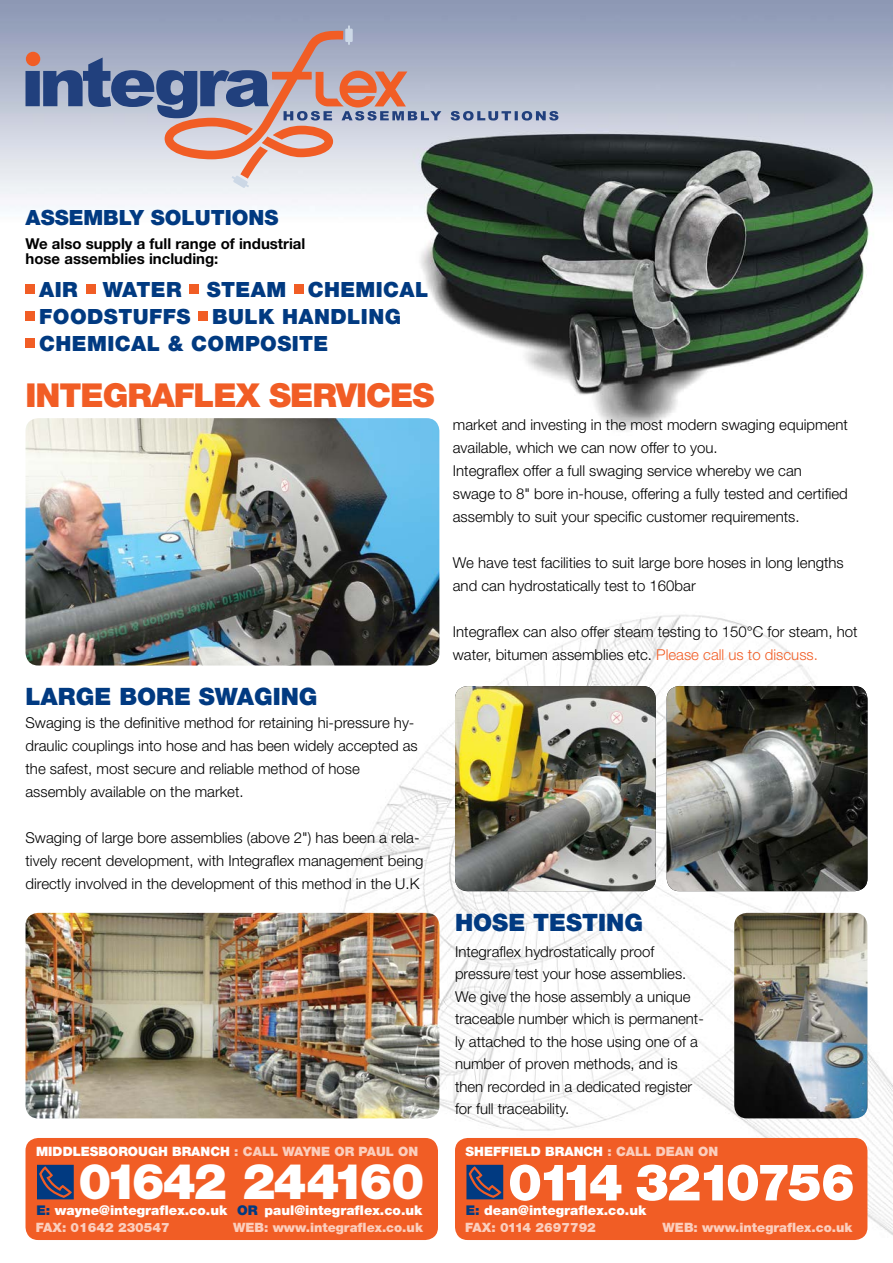
<style>
.page{position:relative;width:893px;height:1263px;background:#fff}
.page>*{position:absolute;margin:0;border:0;box-sizing:border-box;transform-origin:0 0}
.t1{font:900 51px "Helvetica Neue LT";letter-spacing:-.06em;color:#fff}
.t2{font:900 49.35px "Helvetica Neue LT";letter-spacing:-.04em;color:#fff}
.t3{font:900 33px "Helvetica Neue LT";letter-spacing:-.03em;color:#f15d25}
.t4{font:900 24px "Helvetica Neue LT";color:#013a81}
.t5{font:900 21px/27px "Helvetica Neue LT";letter-spacing:.02em;color:#013a81}
.t6{font:900 21px "Helvetica Neue LT";color:#013a81}
.t7{font:300 15px/23px "Helvetica Neue LT";color:#000}
.t8{font:700 15px/15px "Helvetica Neue LT";color:#000}
.t9{font:900 13.35px "Helvetica Neue LT";color:#fff}
.t10{font:900 12.9px "Helvetica Neue LT";color:#fbcebd}
.t11{font:900 12.9px "Helvetica Neue LT";color:#fff}
.s1{color:#fbcebd}
.s2{color:#013a81}
.s3{color:#f15d25}
</style>
<div class="page">
<img style="left:223px;top:489px;width:670px;height:751px">
<img style="left:0;top:0;width:893px;height:436px">
<div style="left:26px;top:284px;width:9px;height:10px;background:#f15d25"></div>
<div style="left:86px;top:284px;width:9px;height:10px;background:#f15d25"></div>
<div style="left:189px;top:284px;width:10px;height:10px;background:#f15d25"></div>
<div style="left:294px;top:284px;width:10px;height:10px;background:#f15d25"></div>
<div style="left:26px;top:311px;width:9px;height:10px;background:#f15d25"></div>
<div style="left:198px;top:311px;width:10px;height:10px;background:#f15d25"></div>
<div style="left:26px;top:338px;width:9px;height:10px;background:#f15d25"></div>
<svg style="left:407px;top:58px;width:151px;height:63px;background:#acb5ca"></svg>
<svg style="left:26px;top:30px;width:381px;height:149px;background:#b2aab7"></svg>
<svg style="left:345px;top:26px;width:8px;height:19px"></svg>
<svg style="left:232px;top:175px;width:17px;height:13px"></svg>
<img style="left:26px;top:913px;width:413px;height:205px">
<img style="left:26px;top:418px;width:413px;height:247px">
<img style="left:734px;top:913px;width:133px;height:205px">
<img style="left:455px;top:686px;width:201px;height:205px">
<img style="left:667px;top:686px;width:200px;height:205px">
<div style="left:26px;top:1138px;width:412px;height:102px;background:#f15d25;border-radius:13px"></div>
<svg style="left:37px;top:1165px;width:37px;height:34px"></svg>
<div style="left:455px;top:1138px;width:412px;height:102px;background:#f15d25;border-radius:13px"></div>
<svg style="left:466px;top:1165px;width:37px;height:34px"></svg>
<h3 class="t6" style="left:26px;top:205px;width:254px">ASSEMBLY SOLUTIONS</h3>
<p class="t8" style="left:26px;top:235px;width:281px">We also supply a full range of industrial hose assemblies including:</p>
<h3 class="t5" style="left:39px;top:276px;width:391px">AIR WATER STEAM CHEMICAL<br>FOODSTUFFS BULK HANDLING<br>CHEMICAL &amp; COMPOSITE</h3>
<h3 class="t3" style="left:26px;top:376px;width:410px">INTEGRAFLEX SERVICES</h3>
<h3 class="t4" style="left:26px;top:682px;width:294px">LARGE BORE SWAGING</h3>
<p class="t7" style="left:26px;top:711px;width:394px">Swaging is the definitive method for retaining hi-pressure hy&shy;draulic couplings into hose and has been widely accepted as the safest, most secure and reliable method of hose assembly available on the market.</p>
<p class="t7" style="left:26px;top:826px;width:399px">Swaging of large bore assemblies (above 2") has been a rela&shy;tively recent development, with Integraflex management being directly involved in the development of this method in the U.K</p>
<p class="t11" style="left:36px;top:1143px;width:384px">MIDDLESBOROUGH BRANCH <span class="s1">: CALL WAYNE OR PAUL ON</span></p>
<h2 class="t2" style="left:79px;top:1152px;width:348px">01642 244160</h2>
<p class="t9" style="left:237px;top:1202px;width:187px"><span class="s2">OR</span> paul@integraflex.co.uk</p>
<p class="t9" style="left:36px;top:1202px;width:192px"><span class="s2">E:</span> wayne@integraflex.co.uk</p>
<p class="t10" style="left:36px;top:1219px;width:136px">FAX: 01642 230547</p>
<p class="t10" style="left:233px;top:1219px;width:191px">WEB: www.integraflex.co.uk</p>
<p class="t7" style="left:453px;top:413px;width:397px">market and investing in the most modern swaging equipment available, which we can now offer to you.<br>Integraflex offer a full swaging service whereby we can<br>swage to 8" bore in-house, offering a fully tested and certified assembly to suit your specific customer requirements.</p>
<p class="t7" style="left:453px;top:551px;width:392px">We have test facilities to suit large bore hoses in long lengths and can hydrostatically test to 160bar</p>
<p class="t7" style="left:453px;top:620px;width:406px">Integraflex can also offer steam testing to 150°C for steam, hot water, bitumen assemblies etc. <span class="s3">Please call us to discuss.</span></p>
<h3 class="t4" style="left:455px;top:908px;width:190px">HOSE TESTING</h3>
<p class="t7" style="left:455px;top:940px;width:250px;line-height:22.5px">Integraflex hydrostatically proof pressure test your hose assemblies.<br>We give the hose assembly a unique traceable number which is permanent&shy;ly attached to the hose using one of a number of proven methods, and is then recorded in a dedicated register for full traceability.</p>
<p class="t11" style="left:466px;top:1143px;width:254px">SHEFFIELD BRANCH <span class="s1">: CALL DEAN ON</span></p>
<h1 class="t1" style="left:508px;top:1152px;width:348px">0114 3210756</h1>
<p class="t9" style="left:466px;top:1202px;width:182px"><span class="s2">E:</span> dean@integraflex.co.uk</p>
<p class="t10" style="left:465px;top:1219px;width:132px">FAX: 0114 2697792</p>
<p class="t10" style="left:662px;top:1219px;width:191px">WEB: www.integraflex.co.uk</p>
</div>
